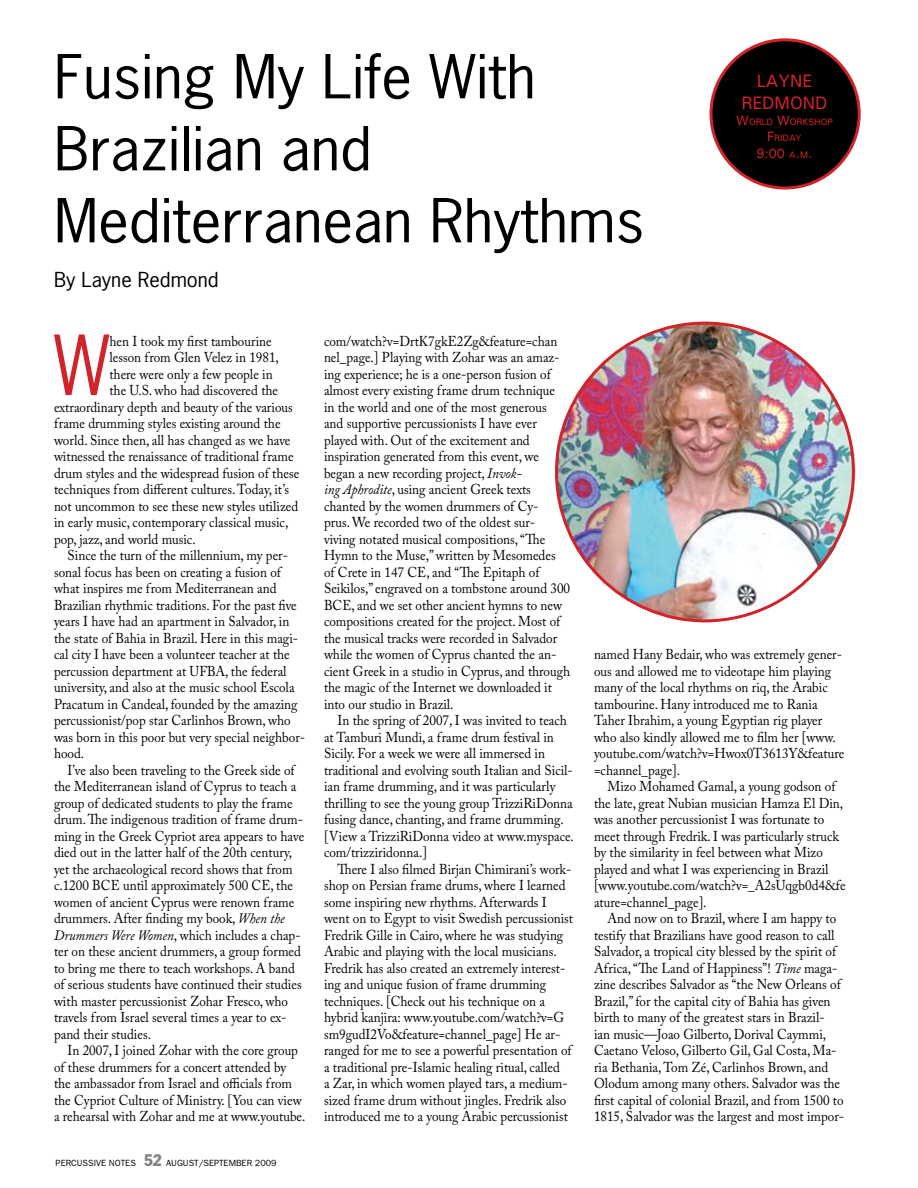
<style>
.page{position:relative;width:918px;height:1188px;background:#fff}
.page>*{position:absolute;margin:0;border:0;box-sizing:border-box;transform-origin:0 0}
.t1{font:77.85px "News Gothic Std";color:#d2232a;scale:.92 1}
.t2{font:57px/72px "News Gothic Std";color:#000;scale:1.05 1}
.t3{font:19.5px "News Gothic Std";color:#000;scale:1.05 1}
.t4{font:500 18px/21.6px "Univers";color:#d2232a;scale:.95 1}
.t5{font:14.25px/16.5px "Adobe Caslon Pro";color:#000;scale:.92 1}
.t6{font:500 13.5px "Univers";color:#d2232a;scale:.95 1}
.t7{font:500 9.45px/16.2px "Univers";color:#d2232a;text-align:center;scale:.95 1}
.t8{font:9px "Franklin Gothic";color:#000}
.s1{font-size:13.5px}
.s2{font-size:9.45px}
.s3{font-style:italic}
.s4{font-stretch:condensed;font-size:16.5px;color:#808284}
</style>
<div class="page">
<div style="left:711px;top:40px;width:148px;height:148px;background:#000;border-radius:50%"></div>
<div style="left:710px;top:38px;width:151px;height:152px;border:3px solid #d2232a;border-radius:50%"></div>
<img style="left:555px;top:321px;width:301px;height:302px">
<h2 class="t2" style="left:54px;top:40px;width:564px">Fusing My Life With<br>Brazilian and<br>Mediterranean Rhythms</h2>
<h3 class="t3" style="left:54px;top:267px;width:158px">By Layne Redmond</h3>
<p class="t4" style="left:741px;top:70px;width:92px;text-indent:15px">LAYNE<br>REDMOND</p>
<p class="t7" style="left:736px;top:114px;width:103px"><span class="s1">W</span>ORLD <span class="s1">W</span>ORKSHOP<br><span class="s1">F</span>RIDAY</p>
<p class="t6" style="left:757px;top:144px;width:60px">9:00 <span class="s2">A</span>.<span class="s2">M</span>.</p>
<h1 class="t1" style="left:54px;top:316px;width:62px">W</h1>
<p class="t5" style="left:109px;top:332px;width:178px">hen I took my first tambourine</p>
<p class="t5" style="left:109px;top:349px;width:186px">lesson from Glen Velez in 1981,</p>
<p class="t5" style="left:109px;top:365px;width:179px">there were only a few people in</p>
<p class="t5" style="left:109px;top:382px;width:185px">the U.S. who had discovered the</p>
<p class="t5" style="left:54px;top:398px;width:261px">extraordinary depth and beauty of the various</p>
<p class="t5" style="left:54px;top:415px;width:248px">frame drumming styles existing around the</p>
<p class="t5" style="left:54px;top:431px;width:259px">world. Since then, all has changed as we have</p>
<p class="t5" style="left:54px;top:448px;width:262px">witnessed the renaissance of traditional frame</p>
<p class="t5" style="left:54px;top:464px;width:268px">drum styles and the widespread fusion of these</p>
<p class="t5" style="left:54px;top:481px;width:257px">techniques from different cultures. Today, it’s</p>
<p class="t5" style="left:54px;top:497px;width:267px">not uncommon to see these new styles utilized</p>
<p class="t5" style="left:54px;top:514px;width:256px">in early music, contemporary classical music,</p>
<p class="t5" style="left:54px;top:530px;width:155px">pop, jazz, and world music.</p>
<p class="t5" style="left:68px;top:547px;width:241px">Since the turn of the millennium, my per-</p>
<p class="t5" style="left:54px;top:563px;width:248px">sonal focus has been on creating a fusion of</p>
<p class="t5" style="left:54px;top:580px;width:243px">what inspires me from Mediterranean and</p>
<p class="t5" style="left:54px;top:596px;width:265px">Brazilian rhythmic traditions. For the past five</p>
<p class="t5" style="left:54px;top:613px;width:257px">years I have had an apartment in Salvador, in</p>
<p class="t5" style="left:54px;top:629px;width:267px">the state of Bahia in Brazil. Here in this magi-</p>
<p class="t5" style="left:54px;top:646px;width:258px">cal city I have been a volunteer teacher at the</p>
<p class="t5" style="left:54px;top:662px;width:254px">percussion department at UFBA, the federal</p>
<p class="t5" style="left:54px;top:679px;width:263px">university, and also at the music school Escola</p>
<p class="t5" style="left:54px;top:695px;width:266px">Pracatum in Candeal, founded by the amazing</p>
<p class="t5" style="left:54px;top:712px;width:259px">percussionist/pop star Carlinhos Brown, who</p>
<p class="t5" style="left:54px;top:728px;width:275px">was born in this poor but very special neighbor-</p>
<p class="t5" style="left:54px;top:745px;width:34px">hood.</p>
<p class="t5" style="left:68px;top:761px;width:248px">I’ve also been traveling to the Greek side of</p>
<p class="t5" style="left:54px;top:778px;width:265px">the Mediterranean island of Cyprus to teach a</p>
<p class="t5" style="left:54px;top:794px;width:261px">group of dedicated students to play the frame</p>
<p class="t5" style="left:54px;top:811px;width:272px">drum. The indigenous tradition of frame drum-</p>
<p class="t5" style="left:54px;top:827px;width:274px">ming in the Greek Cypriot area appears to have</p>
<p class="t5" style="left:54px;top:844px;width:260px">died out in the latter half of the 20th century,</p>
<p class="t5" style="left:54px;top:860px;width:261px">yet the archaeological record shows that from</p>
<p class="t5" style="left:54px;top:877px;width:261px">c.1200 BCE until approximately 500 CE, the</p>
<p class="t5" style="left:54px;top:893px;width:263px">women of ancient Cyprus were renown frame</p>
<p class="t5" style="left:54px;top:910px;width:252px">drummers. After finding my book, <span class="s3">When the</span></p>
<p class="t5" style="left:54px;top:926px;width:270px"><span class="s3">Drummers Were Women</span>, which includes a chap-</p>
<p class="t5" style="left:54px;top:943px;width:270px">ter on these ancient drummers, a group formed</p>
<p class="t5" style="left:54px;top:959px;width:263px">to bring me there to teach workshops. A band</p>
<p class="t5" style="left:54px;top:976px;width:271px">of serious students have continued their studies</p>
<p class="t5" style="left:54px;top:992px;width:256px">with master percussionist Zohar Fresco, who</p>
<p class="t5" style="left:54px;top:1009px;width:254px">travels from Israel several times a year to ex-</p>
<p class="t5" style="left:54px;top:1025px;width:107px">pand their studies.</p>
<p class="t5" style="left:68px;top:1042px;width:252px">In 2007, I joined Zohar with the core group</p>
<p class="t5" style="left:54px;top:1058px;width:254px">of these drummers for a concert attended by</p>
<p class="t5" style="left:54px;top:1075px;width:260px">the ambassador from Israel and officials from</p>
<p class="t5" style="left:54px;top:1091px;width:271px">the Cypriot Culture of Ministry. [You can view</p>
<p class="t5" style="left:54px;top:1108px;width:275px">a rehearsal with Zohar and me at www.youtube.</p>
<p class="t8" style="left:56px;top:1157px;width:154px">PERCUSSIVE NOTES <span class="s4">52</span> AU GUST/SEPTE</p>
<p class="t8" style="left:229px;top:1157px;width:49px">MBER 2009</p>
<p class="t5" style="left:324px;top:332px;width:269px">com/watch?v=DrtK7gkE2Zg&amp;feature=chan nel_page.] Playing with Zohar was an amaz&shy;ing experience; he is a one-person fusion of almost every existing frame drum technique<br>in the world and one of the most generous<br>and supportive percussionists I have ever played with. Out of the excitement and inspiration generated from this event, we began a new recording project, <span class="s3">Invok-<br>ing Aphrodite</span>, using ancient Greek texts chanted by the women drummers of Cy-<br>prus. We recorded two of the oldest sur&shy;viving notated musical compositions, “The Hymn to the Muse,” written by Mesomedes<br>of Crete in 147 CE, and “The Epitaph of Seikilos,” engraved on a tombstone around 300<br>BCE, and we set other ancient hymns to new compositions created for the project. Most of the musical tracks were recorded in Salvador while the women of Cyprus chanted the an&shy;cient Greek in a studio in Cyprus, and through the magic of the Internet we downloaded it into our studio in Brazil.</p>
<p class="t5" style="left:324px;top:712px;width:273px;text-indent:14px">In the spring of 2007, I was invited to teach at Tamburi Mundi, a frame drum festival in Sicily. For a week we were all immersed in traditional and evolving south Italian and Sicil&shy;ian frame drumming, and it was particularly thrilling to see the young group TrizziRiDonna fusing dance, chanting, and frame drumming. [View a TrizziRiDonna video at www.myspace. com/trizziridonna.]</p>
<p class="t5" style="left:324px;top:860px;width:272px;text-indent:14px">There I also filmed Birjan Chimirani’s work&shy;shop on Persian frame drums, where I learned some inspiring new rhythms. Afterwards I went on to Egypt to visit Swedish percussionist Fredrik Gille in Cairo, where he was studying Arabic and playing with the local musicians.<br>Fredrik has also created an extremely interest&shy;ing and unique fusion of frame drumming techniques. [Check out his technique on a hybrid kanjira: www.youtube.com/watch?v=G sm9gudI2Vo&amp;feature=channel_page] He ar&shy;ranged for me to see a powerful presentation of a traditional pre-Islamic healing ritual, called<br>a Zar, in which women played tars, a medium&shy;sized frame drum without jingles. Fredrik also introduced me to a young Arabic percussionist</p>
<p class="t5" style="left:594px;top:646px;width:274px">named Hany Bedair, who was extremely gener&shy;ous and allowed me to videotape him playing many of the local rhythms on riq, the Arabic tambourine. Hany introduced me to Rania Taher Ibrahim, a young Egyptian rig player who also kindly allowed me to film her [www. youtube.com/watch?v=Hwox0T3613Y&amp;feature =channel_page].</p>
<p class="t5" style="left:594px;top:778px;width:275px;text-indent:14px">Mizo Mohamed Gamal, a young godson of the late, great Nubian musician Hamza El Din, was another percussionist I was fortunate to meet through Fredrik. I was particularly struck by the similarity in feel between what Mizo played and what I was experiencing in Brazil [www.youtube.com/watch?v=_A2sUqgb0d4&amp;fe ature=channel_page].</p>
<p class="t5" style="left:594px;top:910px;width:273px;text-indent:14px">And now on to Brazil, where I am happy to testify that Brazilians have good reason to call Salvador, a tropical city blessed by the spirit of Africa, “The Land of Happiness”! <span class="s3">Time</span> maga&shy;zine describes Salvador as “the New Orleans of Brazil,” for the capital city of Bahia has given birth to many of the greatest stars in Brazil&shy;ian music—Joao Gilberto, Dorival Caymmi, Caetano Veloso, Gilberto Gil, Gal Costa, Ma&shy;ria Bethania, Tom Zé, Carlinhos Brown, and Olodum among many others. Salvador was the first capital of colonial Brazil, and from 1500 to 1815, Salvador was the largest and most impor-</p>
</div>
